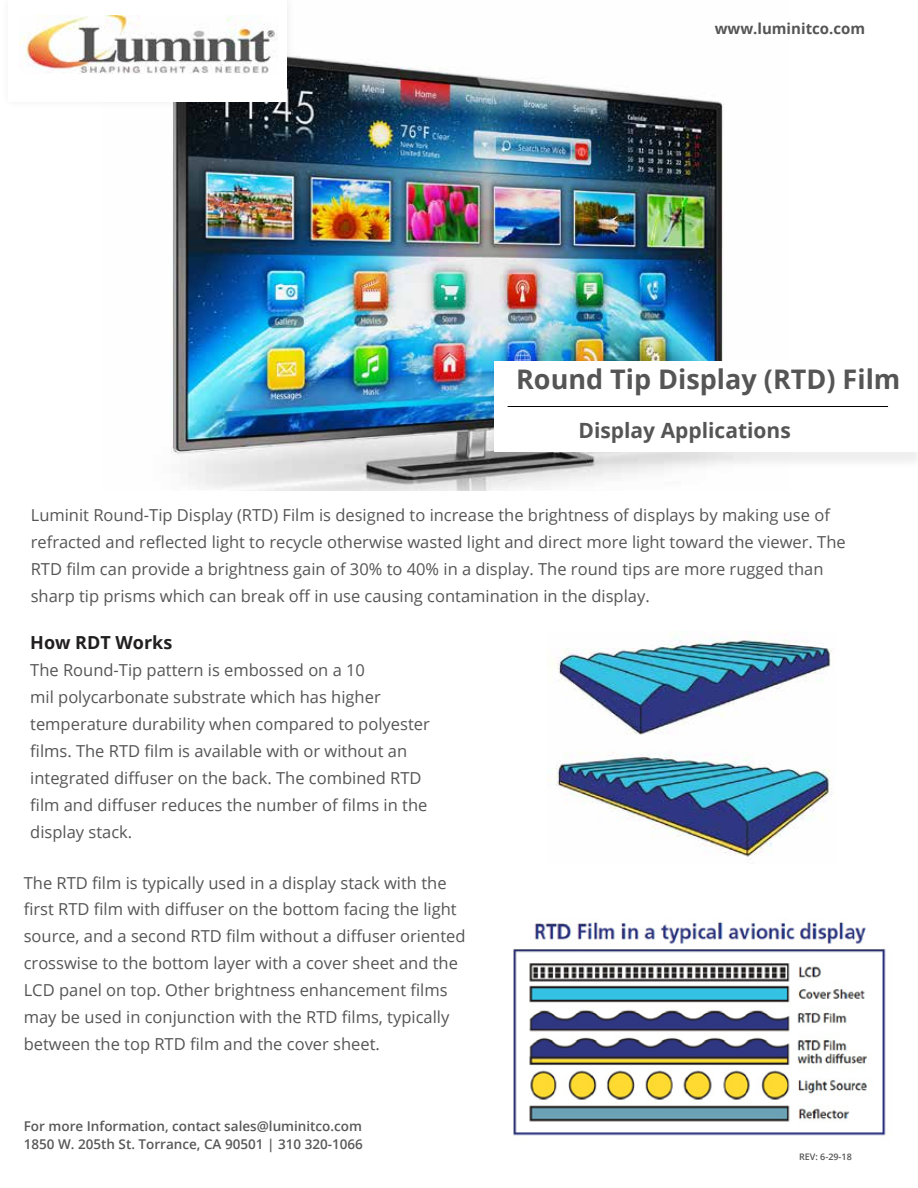
<style>
.page{position:relative;width:918px;height:1188px;background:#fff}
.page>*{position:absolute;margin:0;border:0;box-sizing:border-box;transform-origin:0 0}
.t1{font:700 27px "Open Sans";color:#555}
.t2{font:700 21px "Open Sans";color:#555}
.t3{font:700 18px "Open Sans";color:#211f20}
.t4{font:16.5px/27px "Open Sans";color:#555}
.t5{font:700 15px "Open Sans";color:#555}
.t6{font:600 13.5px/18px "Open Sans";color:#585858}
.t7{font:600 9px "Open Sans";color:#555}
</style>
<div class="page">
<img style="left:171px;top:56px;width:553px;height:434px">
<div style="left:487px;top:364px;width:431px;height:106px;background:#000;opacity:.07"></div>
<div style="left:495px;top:361px;width:423px;height:91px;background:#fff"></div>
<div style="left:0;top:0;width:296px;height:110px;background:#000;opacity:.07"></div>
<div style="left:9px;top:0;width:278px;height:102px;background:#fff"></div>
<hr style="left:508px;top:406px;width:380px;height:1px;background:#000">
<img style="left:548px;top:631px;width:285px;height:228px">
<img style="left:513px;top:919px;width:373px;height:217px">
<img style="left:19px;top:15px;width:258px;height:59px">
<p class="t5" style="left:715px;top:18px;width:152px">www.luminitco.com</p>
<h1 class="t1" style="left:516px;top:361px;width:386px">Round Tip Display (RTD) Film</h1>
<p class="t2" style="left:579px;top:416px;width:214px">Display Applications</p>
<p class="t4" style="left:31px;top:501px;width:817px">Luminit Round-Tip Display (RTD) Film is designed to increase the brightness of displays by making use of refracted and reflected light to recycle otherwise wasted light and direct more light toward the viewer. The RTD film can provide a brightness gain of 30% to 40% in a display. The round tips are more rugged than sharp tip prisms which can break off in use causing contamination in the display.</p>
<p class="t3" style="left:30px;top:630px;width:144px">How RDT Works</p>
<p class="t4" style="left:30px;top:656px;width:401px">The Round-Tip pattern is embossed on a 10<br>mil polycarbonate substrate which has higher temperature durability when compared to polyester films. The RTD film is available with or without an integrated diffuser on the back. The combined RTD film and diffuser reduces the number of films in the display stack.</p>
<p class="t4" style="left:24px;top:869px;width:443px">The RTD film is typically used in a display stack with the first RTD film with diffuser on the bottom facing the light source, and a second RTD film without a diffuser oriented crosswise to the bottom layer with a cover sheet and the LCD panel on top. Other brightness enhancement films may be used in conjunction with the RTD films, typically between the top RTD film and the cover sheet.</p>
<p class="t6" style="left:24px;top:1117px;width:341px">For more Information, contact sales@luminitco.com<br>1850 W. 205th St. Torrance, CA 90501 | 310 320-1066</p>
<p class="t7" style="left:799px;top:1151px;width:54px">REV: 6-29-18</p>
</div>
